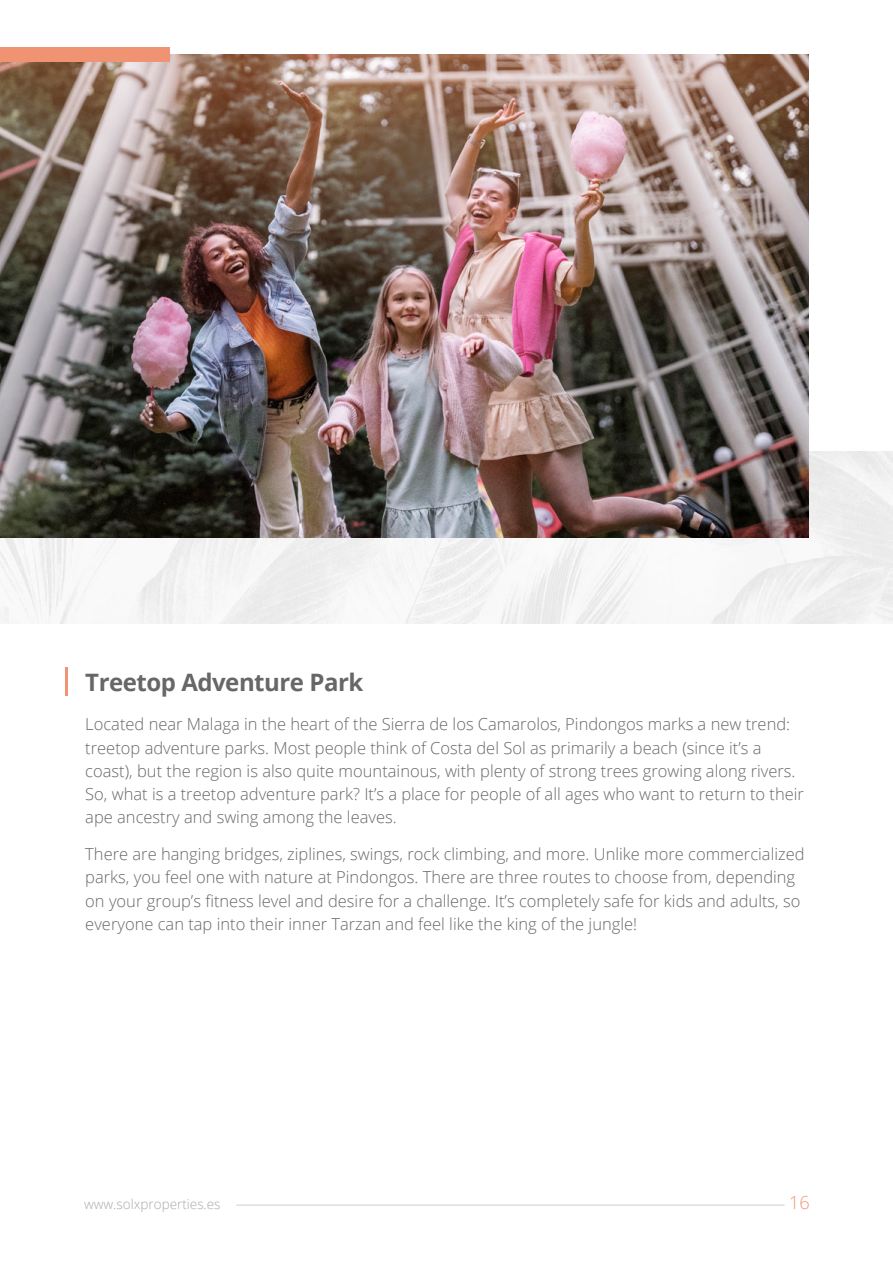
<style>
.page{position:relative;width:893px;height:1263px;background:#fff}
.page>*{position:absolute;margin:0;border:0;box-sizing:border-box;transform-origin:0 0}
.t1{font:700 24px "Open Sans";letter-spacing:-.02em;color:#676767}
.t2{font:300 18px "Open Sans";color:#f09373}
.t3{font:300 16.5px/23.2px "Open Sans";color:#676767}
.t4{font:300 13.5px "Open Sans";color:#a7a9ac}
</style>
<div class="page">
<img style="left:0;top:451px;width:893px;height:172px">
<hr style="left:65px;top:667px;width:2px;height:29px;background:#f09373">
<img style="left:0;top:54px;width:809px;height:483px">
<div style="left:0;top:47px;width:170px;height:14px;background:#f09373"></div>
<hr style="left:236px;top:1204px;width:549px;height:2px;background:#d1d3d4">
<h1 class="t1" style="left:85px;top:665px;width:279px">Treetop Adventure Park</h1>
<p class="t3" style="left:85px;top:712px;width:720px">Located near Malaga in the heart of the Sierra de los Camarolos, Pindongos marks a new trend: treetop adventure parks. Most people think of Costa del Sol as primarily a beach (since it’s a coast), but the region is also quite mountainous, with plenty of strong trees growing along rivers.<br>So, what is a treetop adventure park? It’s a place for people of all ages who want to return to their ape ancestry and swing among the leaves.</p>
<p class="t3" style="left:85px;top:842px;width:721px">There are hanging bridges, ziplines, swings, rock climbing, and more. Unlike more commercialized parks, you feel one with nature at Pindongos. There are three routes to choose from, depending on your group’s fitness level and desire for a challenge. It’s completely safe for kids and adults, so everyone can tap into their inner Tarzan and feel like the king of the jungle!</p>
<p class="t4" style="left:84px;top:1195px;width:138px">www.solxproperties.es</p>
<p class="t2" style="left:789px;top:1190px;width:22px">16</p>
</div>
